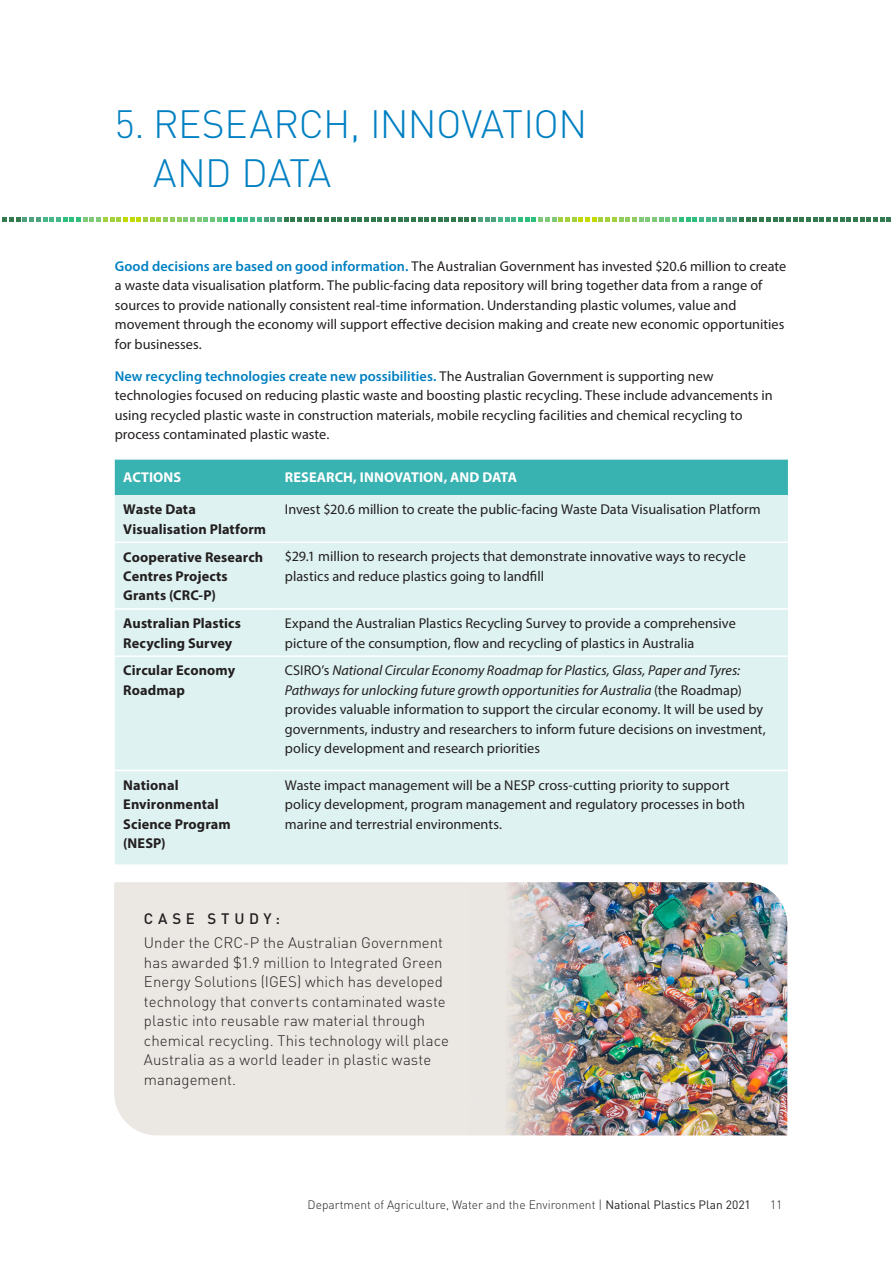
<style>
.page{position:relative;width:893px;height:1263px;background:#fff}
.page>*{position:absolute;margin:0;border:0;box-sizing:border-box;transform-origin:0 0}
._01__HEADING_1{font:300 39px/49.5px "DIN";letter-spacing:-.015em;color:#0080c2}
.CASE_STUDY_TEXT{font:300 15px/19.5px "DIN";letter-spacing:.005em;color:#231f20}
._05__Body_text{font:500 15px "DIN";letter-spacing:.315em;color:#231f20}
._05__Body_text-2{font:14.25px/19.5px "Myriad Pro";color:#231f20}
._05__Body_text-3{font:700 14.25px/19.5px "Myriad Pro";letter-spacing:.005em;color:#231f20}
._05__Body_text-4{font:700 14.25px "Myriad Pro";letter-spacing:.005em;color:#fff}
.t1{font:300 12px "DIN";color:#231f20}
.s1{font-weight:600;color:#0080c2}
.s2{font-style:italic}
.s3{font-weight:400}
</style>
<div class="page">
<svg style="left:3px;top:217px;width:888px;height:5px"></svg>
<div style="left:114px;top:882px;width:356px;height:253px;background:#ebe7e3"></div>
<img style="left:470px;top:882px;width:317px;height:253px">
<div style="left:115px;top:460px;width:673px;height:35px;background:#39b2b2"></div>
<div style="left:115px;top:495px;width:673px;height:369px;background:#def2f1"></div>
<hr style="left:115px;top:541px;width:161px;height:2px;background:#fff">
<hr style="left:276px;top:541px;width:512px;height:2px;background:#fff">
<hr style="left:115px;top:608px;width:161px;height:2px;background:#fff">
<hr style="left:276px;top:608px;width:512px;height:2px;background:#fff">
<hr style="left:115px;top:655px;width:161px;height:2px;background:#fff">
<hr style="left:276px;top:655px;width:512px;height:2px;background:#fff">
<hr style="left:115px;top:770px;width:161px;height:1px;background:#fff">
<hr style="left:276px;top:770px;width:512px;height:1px;background:#fff">
<p class="_01__HEADING_1" style="left:153px;top:99px;width:436px;text-indent:-38px">5. RESEARCH, INNOVATION<br>AND DATA</p>
<p class="_05__Body_text-2" style="left:115px;top:256px;width:673px"><span class="s1">Good decisions are based on good information.</span> The Australian Government has invested $20.6 million to create a waste data visualisation platform. The public-facing data repository will bring together data from a range of sources to provide nationally consistent real-time information. Understanding plastic volumes, value and movement through the economy will support effective decision making and create new economic opportunities for businesses.</p>
<p class="_05__Body_text-2" style="left:115px;top:366px;width:659px"><span class="s1">New recycling technologies create new possibilities.</span> The Australian Government is supporting new technologies focused on reducing plastic waste and boosting plastic recycling. These include advancements in using recycled plastic waste in construction materials, mobile recycling facilities and chemical recycling to process contaminated plastic waste.</p>
<p class="_05__Body_text-4" style="left:123px;top:468px;width:59px">ACTIONS</p>
<p class="_05__Body_text-4" style="left:285px;top:468px;width:234px">RESEARCH, INNOVATION, AND DATA</p>
<p class="_05__Body_text-3" style="left:123px;top:499px;width:144px">Waste Data<br>Visualisation Platform</p>
<p class="_05__Body_text-2" style="left:285px;top:499px;width:477px">Invest $20.6 million to create the public-facing Waste Data Visualisation Platform</p>
<p class="_05__Body_text-3" style="left:123px;top:546px;width:141px">Cooperative Research<br>Centres Projects<br>Grants (CRC-P)</p>
<p class="_05__Body_text-2" style="left:285px;top:547px;width:462px">$29.1 million to research projects that demonstrate innovative ways to recycle plastics and reduce plastics going to landfill</p>
<p class="_05__Body_text-3" style="left:123px;top:613px;width:119px">Australian Plastics<br>Recycling Survey</p>
<p class="_05__Body_text-2" style="left:285px;top:613px;width:452px">Expand the Australian Plastics Recycling Survey to provide a comprehensive picture of the consumption, flow and recycling of plastics in Australia</p>
<p class="_05__Body_text-3" style="left:123px;top:660px;width:113px">Circular Economy<br>Roadmap</p>
<p class="_05__Body_text-2" style="left:285px;top:661px;width:482px">CSIRO’s <span class="s2">National Circular Economy Roadmap for Plastics, Glass, Paper and Tyres:<br>Pathways for unlocking future growth opportunities for Australia</span> (the Roadmap) provides valuable information to support the circular economy. It will be used by governments, industry and researchers to inform future decisions on investment, policy development and research priorities</p>
<p class="_05__Body_text-3" style="left:123px;top:774px;width:109px">National<br>Environmental<br>Science Program (NESP)</p>
<p class="_05__Body_text-2" style="left:285px;top:775px;width:461px">Waste impact management will be a NESP cross-cutting priority to support policy development, program management and regulatory processes in both marine and terrestrial environments.</p>
<p class="_05__Body_text" style="left:144px;top:909px;width:138px">CASE STUDY:</p>
<p class="CASE_STUDY_TEXT" style="left:144px;top:933px;width:306px">Under the CRC-P the Australian Government has awarded $1.9 million to Integrated Green Energy Solutions (IGES) which has developed technology that converts contaminated waste plastic into reusable raw material through chemical recycling. This technology will place Australia as a world leader in plastic waste management.</p>
<p class="t1" style="left:308px;top:1197px;width:445px">Department of Agriculture, Water and the Environment | <span class="s3">National Plastics Plan 2021</span></p>
<p class="t1" style="left:770px;top:1197px;width:14px">11</p>
</div>
